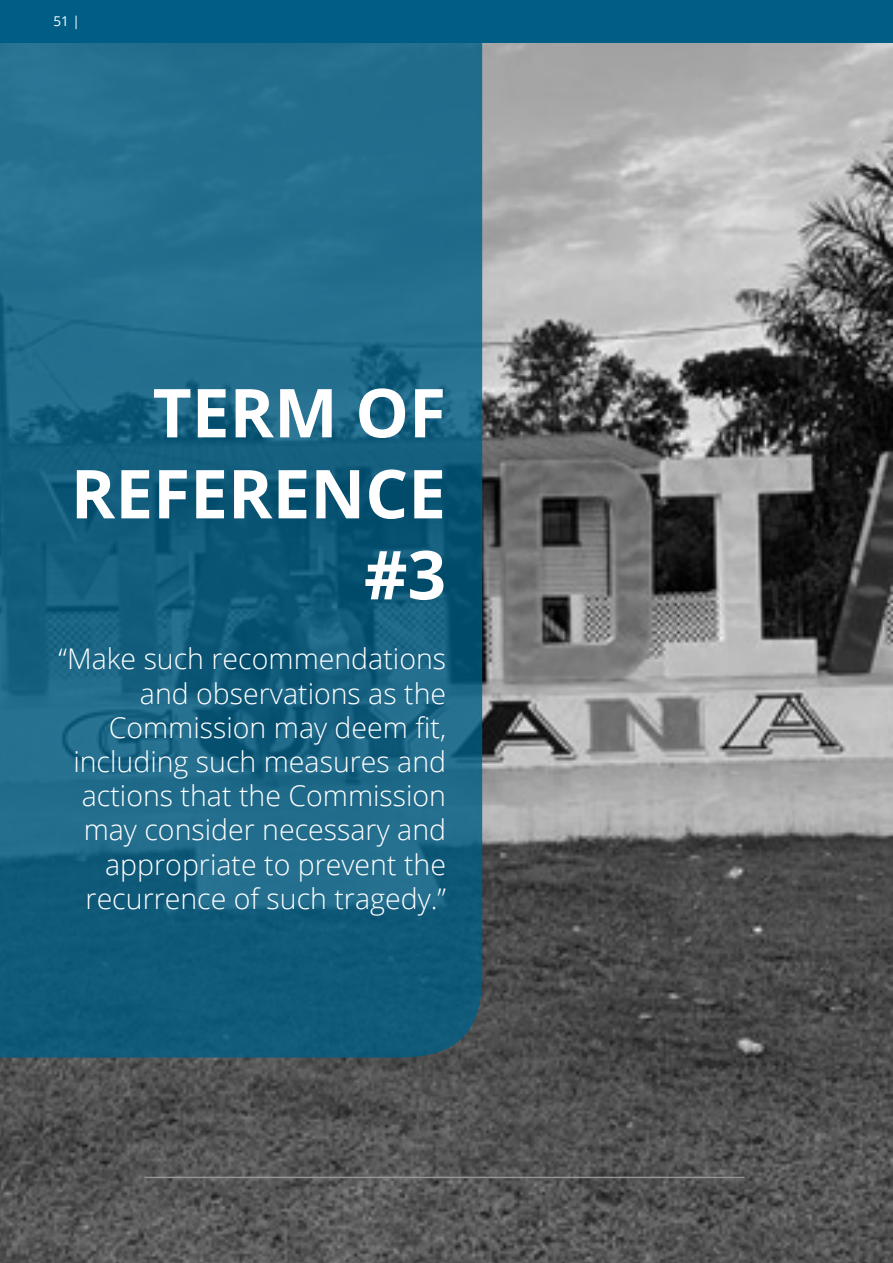
<style>
.page{position:relative;width:893px;height:1263px;background:#fff}
.page>*{position:absolute;margin:0;border:0;box-sizing:border-box;transform-origin:0 0}
.Header_Style_45pt{font:700 67.5px/81px "Open Sans";color:#fff;text-align:right}
.Header_Style_45pt-2{font:300 28.5px/34.2px "Open Sans";color:#fff;text-align:right}
.t1{font:13.5px "Open Sans";color:#fff}
</style>
<div class="page">
<img style="left:0;top:43px;width:893px;height:1220px">
<svg style="left:0;top:43px;width:482px;height:1014px;background:#196484"></svg>
<div style="left:0;top:0;width:893px;height:43px;background:#005d85"></div>
<hr style="left:145px;top:1177px;width:600px;height:1px;background:#939598">
<p class="t1" style="left:54px;top:12px;width:28px">51 |</p>
<p class="Header_Style_45pt" style="left:71px;top:371px;width:377px">TERM OF<br>REFERENCE #3</p>
<p class="Header_Style_45pt-2" style="left:59px;top:641px;width:389px">“Make such recommendations and observations as the<br>Commission may deem fit, including such measures and actions that the Commission may consider necessary and appropriate to prevent the recurrence of such tragedy.”</p>
</div>
